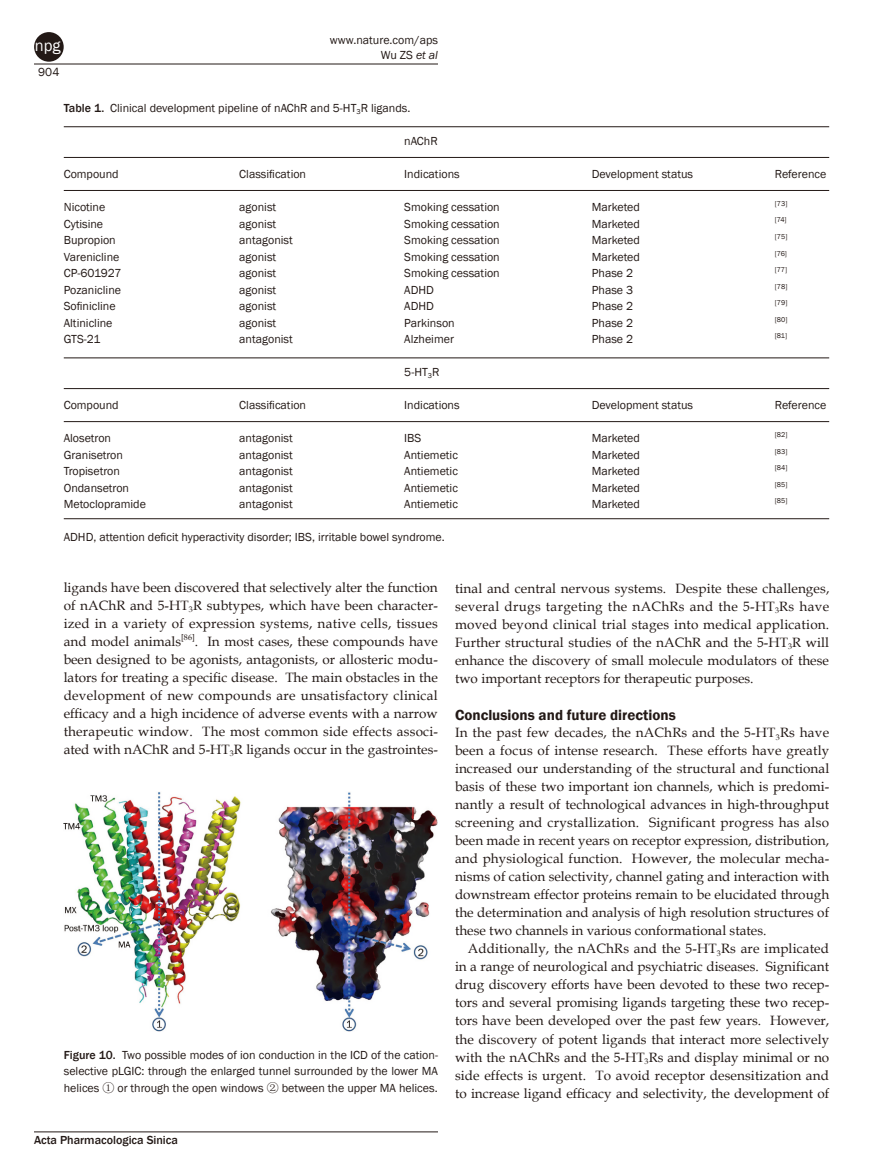
<style>
.page{position:relative;width:893px;height:1170px;background:#fff}
.page>*{position:absolute;margin:0;border:0;box-sizing:border-box;transform-origin:0 0}
.t1{font:16.5px "Franklin Gothic Book 2";color:#fff}
.一级标题{font:15px "Franklin Gothic Demi 2";color:#231916}
.无段头空英文正文{font:13.5px/18px "Book Antiqua";color:#231916;text-align:justify}
.英文正文{font:13.5px/18px "Book Antiqua";letter-spacing:.01em;color:#231916;text-align:justify}
.表格{font:12px "Franklin Gothic";color:#231916}
.图表注{font:12px/16.5px "Franklin Gothic";color:#231916;text-align:justify}
.表格-2{font:12px/15px "Franklin Gothic Book 2";color:#231916;text-align:right}
.t2{font:500 12px "Franklin Gothic";color:#231916}
.表格-3{font:7.2px "Franklin Gothic Book 2";color:#231916}
.s1{font-family:"Franklin Gothic";font-style:italic}
.s2{font-family:"Franklin Gothic";font-weight:500}
.s3{font-family:"Book Antiqua 2"}
.s4{font-weight:500}
.s5{font-family:"Franklin Gothic Book 2"}
.s6{font-family:"Sim Sun"}
</style>
<div class="page">
<hr style="left:34px;top:64px;width:404px;height:1px;background:#231916">
<hr style="left:34px;top:1131px;width:404px;height:1px;background:#231916">
<div style="left:34px;top:32px;width:30px;height:30px;background:#231916;border-radius:50%"></div>
<hr style="left:64px;top:126px;width:765px;height:1px;background:#231916">
<hr style="left:64px;top:157px;width:765px;height:1px;background:#231916">
<hr style="left:64px;top:190px;width:765px;height:1px;background:#231916">
<hr style="left:64px;top:357px;width:765px;height:1px;background:#231916">
<hr style="left:64px;top:388px;width:765px;height:1px;background:#231916">
<hr style="left:64px;top:421px;width:765px;height:1px;background:#231916">
<hr style="left:64px;top:518px;width:765px;height:1px;background:#231916">
<img style="left:64px;top:792px;width:374px;height:239px">
<p class="t1" style="left:35px;top:35px;width:27px">npg</p>
<p class="表格-2" style="left:38px;top:65px;width:23px">904</p>
<p class="表格-2" style="left:330px;top:32px;width:110px">www.nature.com/aps<br>Wu ZS <span class="s1">et al</span></p>
<p class="表格-2" style="left:64px;top:101px;width:348px"><span class="s2">Table 1.</span> Clinical development pipeline of nAChR and 5-HT<sub>3</sub>R ligands.</p>
<p class="表格-2" style="left:404px;top:134px;width:35px">nAChR</p>
<p class="表格" style="left:64px;top:167px;width:56px">Compound</p>
<p class="表格" style="left:239px;top:167px;width:68px">Classification</p>
<p class="表格" style="left:404px;top:167px;width:57px">Indications</p>
<p class="表格" style="left:592px;top:167px;width:103px">Development status</p>
<p class="表格" style="left:775px;top:167px;width:53px">Reference</p>
<p class="表格" style="left:64px;top:200px;width:43px">Nicotine</p>
<p class="表格" style="left:239px;top:200px;width:38px">agonist</p>
<p class="表格" style="left:404px;top:200px;width:97px">Smoking cessation</p>
<p class="表格" style="left:592px;top:200px;width:50px">Marketed</p>
<p class="表格-3" style="left:775px;top:199px;width:14px">[73]</p>
<p class="表格" style="left:64px;top:216px;width:41px">Cytisine</p>
<p class="表格" style="left:239px;top:216px;width:38px">agonist</p>
<p class="表格" style="left:404px;top:216px;width:97px">Smoking cessation</p>
<p class="表格" style="left:592px;top:216px;width:50px">Marketed</p>
<p class="表格-3" style="left:775px;top:215px;width:13px">[74]</p>
<p class="表格" style="left:64px;top:233px;width:54px">Bupropion</p>
<p class="表格" style="left:239px;top:233px;width:55px">antagonist</p>
<p class="表格" style="left:404px;top:233px;width:97px">Smoking cessation</p>
<p class="表格" style="left:592px;top:233px;width:50px">Marketed</p>
<p class="表格-3" style="left:775px;top:232px;width:14px">[75]</p>
<p class="表格" style="left:64px;top:249px;width:57px">Varenicline</p>
<p class="表格" style="left:239px;top:249px;width:38px">agonist</p>
<p class="表格" style="left:404px;top:249px;width:97px">Smoking cessation</p>
<p class="表格" style="left:592px;top:249px;width:50px">Marketed</p>
<p class="表格-3" style="left:775px;top:248px;width:14px">[76]</p>
<p class="表格" style="left:64px;top:266px;width:59px">CP-601927</p>
<p class="表格" style="left:239px;top:266px;width:38px">agonist</p>
<p class="表格" style="left:404px;top:266px;width:97px">Smoking cessation</p>
<p class="表格" style="left:592px;top:266px;width:43px">Phase 2</p>
<p class="表格-3" style="left:775px;top:265px;width:14px">[77]</p>
<p class="表格" style="left:64px;top:282px;width:59px">Pozanicline</p>
<p class="表格" style="left:239px;top:282px;width:38px">agonist</p>
<p class="表格" style="left:404px;top:282px;width:31px">ADHD</p>
<p class="表格" style="left:592px;top:282px;width:43px">Phase 3</p>
<p class="表格-3" style="left:775px;top:281px;width:14px">[78]</p>
<p class="表格" style="left:64px;top:299px;width:53px">Sofinicline</p>
<p class="表格" style="left:239px;top:299px;width:38px">agonist</p>
<p class="表格" style="left:404px;top:299px;width:31px">ADHD</p>
<p class="表格" style="left:592px;top:299px;width:43px">Phase 2</p>
<p class="表格-3" style="left:775px;top:298px;width:14px">[79]</p>
<p class="表格" style="left:64px;top:315px;width:50px">Altinicline</p>
<p class="表格" style="left:239px;top:315px;width:38px">agonist</p>
<p class="表格" style="left:404px;top:315px;width:52px">Parkinson</p>
<p class="表格" style="left:592px;top:315px;width:43px">Phase 2</p>
<p class="表格-3" style="left:775px;top:314px;width:14px">[80]</p>
<p class="表格-2" style="left:64px;top:332px;width:38px">GTS-21</p>
<p class="表格-2" style="left:239px;top:332px;width:55px">antagonist</p>
<p class="表格-2" style="left:404px;top:332px;width:51px">Alzheimer</p>
<p class="表格-2" style="left:592px;top:332px;width:43px">Phase 2</p>
<p class="表格-3" style="left:775px;top:331px;width:14px">[81]</p>
<p class="表格-2" style="left:404px;top:365px;width:37px">5-HT<sub>3</sub>R</p>
<p class="表格" style="left:64px;top:398px;width:56px">Compound</p>
<p class="表格" style="left:239px;top:398px;width:68px">Classification</p>
<p class="表格" style="left:404px;top:398px;width:57px">Indications</p>
<p class="表格" style="left:592px;top:398px;width:103px">Development status</p>
<p class="表格" style="left:775px;top:398px;width:53px">Reference</p>
<p class="表格" style="left:64px;top:431px;width:49px">Alosetron</p>
<p class="表格" style="left:239px;top:431px;width:55px">antagonist</p>
<p class="表格" style="left:404px;top:431px;width:19px">IBS</p>
<p class="表格" style="left:592px;top:431px;width:50px">Marketed</p>
<p class="表格-3" style="left:775px;top:430px;width:14px">[82]</p>
<p class="表格" style="left:64px;top:447px;width:61px">Granisetron</p>
<p class="表格" style="left:239px;top:447px;width:55px">antagonist</p>
<p class="表格" style="left:404px;top:447px;width:55px">Antiemetic</p>
<p class="表格" style="left:592px;top:447px;width:50px">Marketed</p>
<p class="表格-3" style="left:775px;top:446px;width:14px">[83]</p>
<p class="表格" style="left:64px;top:464px;width:58px">Tropisetron</p>
<p class="表格" style="left:239px;top:464px;width:55px">antagonist</p>
<p class="表格" style="left:404px;top:464px;width:55px">Antiemetic</p>
<p class="表格" style="left:592px;top:464px;width:50px">Marketed</p>
<p class="表格-3" style="left:775px;top:463px;width:14px">[84]</p>
<p class="表格" style="left:64px;top:480px;width:67px">Ondansetron</p>
<p class="表格" style="left:239px;top:480px;width:55px">antagonist</p>
<p class="表格" style="left:404px;top:480px;width:55px">Antiemetic</p>
<p class="表格" style="left:592px;top:480px;width:50px">Marketed</p>
<p class="表格-3" style="left:775px;top:479px;width:14px">[85]</p>
<p class="表格" style="left:64px;top:497px;width:84px">Metoclopramide</p>
<p class="表格" style="left:239px;top:497px;width:55px">antagonist</p>
<p class="表格" style="left:404px;top:497px;width:55px">Antiemetic</p>
<p class="表格" style="left:592px;top:497px;width:50px">Marketed</p>
<p class="表格-3" style="left:775px;top:496px;width:14px">[85]</p>
<p class="表格" style="left:64px;top:530px;width:382px">ADHD, attention deficit hyperactivity disorder; IBS, irritable bowel syndrome.</p>
<p class="无段头空英文正文" style="left:64px;top:577px;width:376px">ligands have been discovered that selectively alter the function of nAChR and 5-HT<sub>3</sub>R subtypes, which have been character&shy;ized in a variety of expression systems, native cells, tissues and model animals<sup>[86]</sup>. In most cases, these compounds have been designed to be agonists, antagonists, or allosteric modu&shy;<span class="s3">lators for treating a specific disease. The main obstacles in the </span>development of new compounds are unsatisfactory clinical <span class="s3">efficacy and a high incidence of adverse events with a narrow </span>therapeutic window. The most common side effects associ&shy;ated with nAChR and 5-HT<sub>3</sub>R ligands occur in the gastrointes-</p>
<p class="图表注" style="left:64px;top:1046px;width:376px"><span class="s4">Figure 10.</span> Two possible modes of ion conduction in the ICD of the cation&shy;selective pLGIC: through the enlarged tunnel surrounded by the lower MA <span class="s5">helices</span> <span class="s6">①</span> or through the open windows <span class="s6">②</span> between the upper MA helices.</p>
<p class="t2" style="left:34px;top:1132px;width:145px">Acta Pharmacologica Sinica</p>
<p class="无段头空英文正文" style="left:455px;top:579px;width:376px">tinal and central nervous systems. Despite these challenges, several drugs targeting the nAChRs and the 5-HT<sub>3</sub>Rs have moved beyond clinical trial stages into medical application.<br>Further structural studies of the nAChR and the 5-HT<sub>3</sub>R will enhance the discovery of small molecule modulators of these two important receptors for therapeutic purposes.</p>
<p class="一级标题" style="left:455px;top:706px;width:222px">Conclusions and future directions</p>
<p class="无段头空英文正文" style="left:455px;top:723px;width:376px">In the past few decades, the nAChRs and the 5-HT<sub>3</sub>Rs have been a focus of intense research. These efforts have greatly increased our understanding of the structural and functional basis of these two important ion channels, which is predomi&shy;nantly a result of technological advances in high-throughput screening and crystallization. Significant progress has also been made in recent years on receptor expression, distribution, and physiological function. However, the molecular mecha&shy;nisms of cation selectivity, channel gating and interaction with downstream effector proteins remain to be elucidated through the determination and analysis of high resolution structures of these two channels in various conformational states.</p>
<p class="英文正文" style="left:455px;top:939px;width:376px;text-indent:13px">Additionally, the nAChRs and the 5-HT<sub>3</sub>Rs are implicated <span class="s3">in a range of neurological and psychiatric diseases. Significant </span>drug discovery efforts have been devoted to these two recep&shy;tors and several promising ligands targeting these two recep&shy;tors have been developed over the past few years. However, the discovery of potent ligands that interact more selectively with the nAChRs and the 5-HT<sub>3</sub>Rs and display minimal or no side effects is urgent. To avoid receptor desensitization and <span class="s3">to increase ligand efficacy and selectivity, the development of</span></p>
</div>
